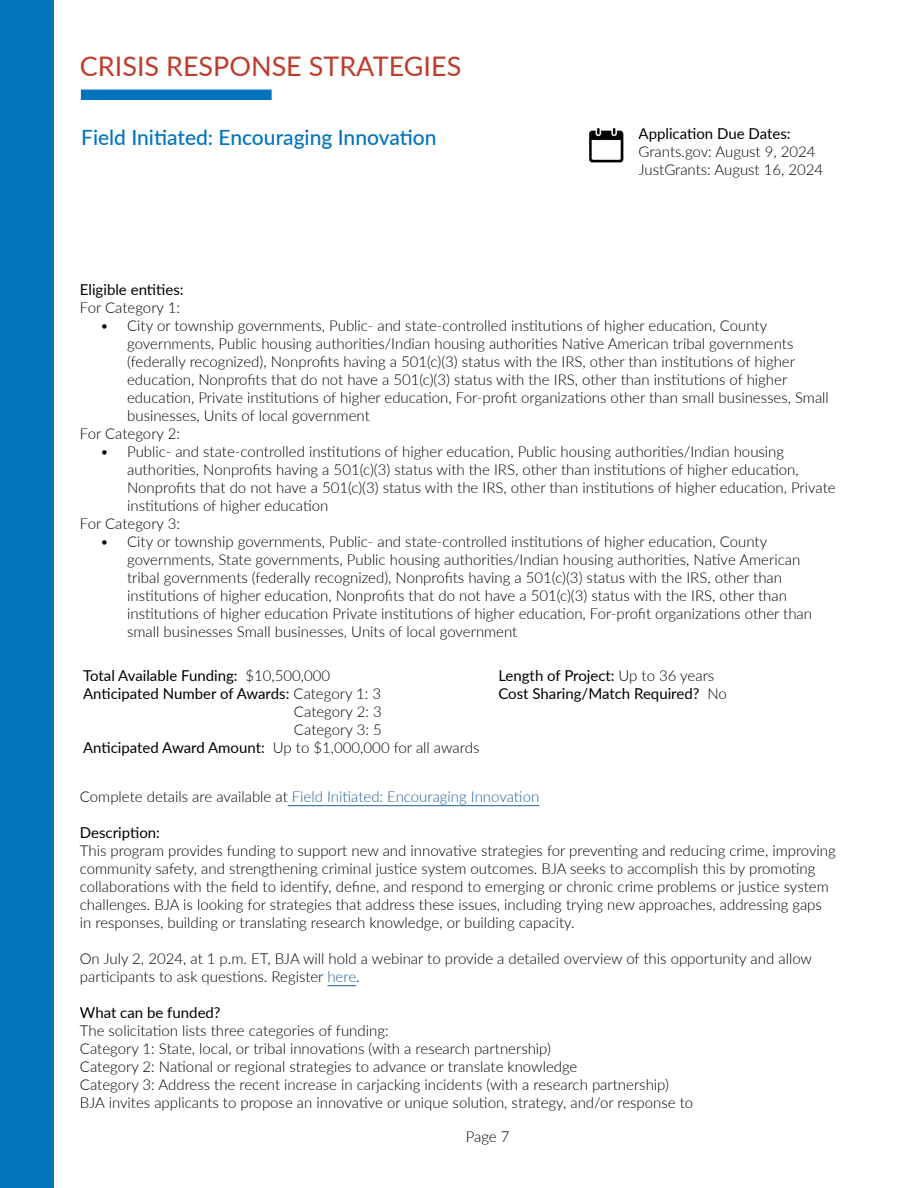
<style>
.page{position:relative;width:918px;height:1188px;background:#fff}
.page>*{position:absolute;margin:0;border:0;box-sizing:border-box;transform-origin:0 0}
.t1{font:27px "Lato";color:#c03c2a}
.t2{font:500 21px "Lato";color:#0274be}
.t3{font:300 15px/18px "Lato";color:#000}
.t4{font:15px/18px "Lato";color:#000}
.t5{font:300 15px "Lato";color:#215e9e}
.s1{font-weight:300}
.s2{font-weight:400}
.s3{color:#000}
.s4{color:#215e9e}
</style>
<div class="page">
<div style="left:0;top:0;width:54px;height:1188px;background:#0274be"></div>
<div style="left:81px;top:90px;width:191px;height:10px;background:#0274be"></div>
<img style="left:589px;top:127px;width:35px;height:36px">
<hr style="left:288px;top:805px;width:251px;height:1px;background:#215e9e">
<svg style="left:327px;top:985px;width:29px;height:1px"></svg>
<h1 class="t1" style="left:80px;top:47px;width:383px">CRISIS RESPONSE STRATEGIES</h1>
<h2 class="t2" style="left:81px;top:123px;width:357px">Field Initiated: Encouraging Innovation</h2>
<p class="t4" style="left:639px;top:124px;width:154px">Application Due Dates:</p>
<p class="t3" style="left:639px;top:142px;width:186px">Grants.gov: August 9, 2024<br>JustGrants: August 16, 2024</p>
<p class="t4" style="left:80px;top:280px;width:105px">Eligible entities:</p>
<p class="t3" style="left:80px;top:298px;width:102px">For Category 1:</p>
<p class="t3" style="left:100px;top:316px;width:669px">• City or township governments, Public- and state-controlled institutions of higher education, County</p>
<p class="t3" style="left:127px;top:334px;width:668px">governments, Public housing authorities/Indian housing authorities Native American tribal governments</p>
<p class="t3" style="left:127px;top:352px;width:669px">(federally recognized), Nonprofits having a 501(c)(3) status with the IRS, other than institutions of higher</p>
<p class="t3" style="left:127px;top:370px;width:662px">education, Nonprofits that do not have a 501(c)(3) status with the IRS, other than institutions of higher</p>
<p class="t3" style="left:127px;top:388px;width:703px">education, Private institutions of higher education, For-profit organizations other than small businesses, Small</p>
<p class="t3" style="left:127px;top:406px;width:244px">businesses, Units of local government</p>
<p class="t3" style="left:80px;top:424px;width:102px">For Category 2:</p>
<p class="t3" style="left:100px;top:442px;width:686px">• Public- and state-controlled institutions of higher education, Public housing authorities/Indian housing</p>
<p class="t3" style="left:127px;top:460px;width:673px">authorities, Nonprofits having a 501(c)(3) status with the IRS, other than institutions of higher education,</p>
<p class="t3" style="left:127px;top:478px;width:710px">Nonprofits that do not have a 501(c)(3) status with the IRS, other than institutions of higher education, Private</p>
<p class="t3" style="left:127px;top:496px;width:203px">institutions of higher education</p>
<p class="t3" style="left:80px;top:514px;width:102px">For Category 3:</p>
<p class="t3" style="left:127px;top:532px;width:686px;text-indent:-27px">• City or township governments, Public- and state-controlled institutions of higher education, County governments, State governments, Public housing authorities/Indian housing authorities, Native American tribal governments (federally recognized), Nonprofits having a 501(c)(3) status with the IRS, other than institutions of higher education, Nonprofits that do not have a 501(c)(3) status with the IRS, other than institutions of higher education Private institutions of higher education, For-profit organizations other than small businesses Small businesses, Units of local government</p>
<p class="t4" style="left:83px;top:666px;width:249px">Total Available Funding: <span class="s1">$10,500,000</span></p>
<p class="t4" style="left:83px;top:684px;width:300px">Anticipated Number of Awards: <span class="s1">Category 1: 3</span></p>
<p class="t3" style="left:294px;top:702px;width:89px">Category 2: 3</p>
<p class="t3" style="left:294px;top:720px;width:89px">Category 3: 5</p>
<p class="t3" style="left:83px;top:738px;width:398px"><span class="s2">Anticipated Award Amount:</span> Up to $1,000,000 for all awards</p>
<p class="t5" style="left:80px;top:786px;width:461px"><span class="s3">Complete details are available at</span> Field Initiated: Encouraging Innovation</p>
<p class="t4" style="left:80px;top:823px;width:82px">Description:</p>
<p class="t3" style="left:80px;top:841px;width:757px">This program provides funding to support new and innovative strategies for preventing and reducing crime, improving community safety, and strengthening criminal justice system outcomes. BJA seeks to accomplish this by promoting collaborations with the field to identify, define, and respond to emerging or chronic crime problems or justice system challenges. BJA is looking for strategies that address these issues, including trying new approaches, addressing gaps in responses, building or translating research knowledge, or building capacity.</p>
<p class="t3" style="left:80px;top:949px;width:734px">On July 2, 2024, at 1 p.m. ET, BJA will hold a webinar to provide a detailed overview of this opportunity and allow participants to ask questions. Register <span class="s4">here</span>.</p>
<p class="t4" style="left:80px;top:1003px;width:142px">What can be funded?</p>
<p class="t3" style="left:80px;top:1021px;width:615px">The solicitation lists three categories of funding:<br>Category 1: State, local, or tribal innovations (with a research partnership)<br>Category 2: National or regional strategies to advance or translate knowledge<br>Category 3: Address the recent increase in carjacking incidents (with a research partnership)<br>BJA invites applicants to propose an innovative or unique solution, strategy, and/or response to</p>
<p class="t4" style="left:498px;top:666px;width:230px">Length of Project: <span class="s1">Up to 36 years<br></span>Cost Sharing/Match Required? <span class="s1">No</span></p>
<p class="t3" style="left:466px;top:1127px;width:45px">Page 7</p>
</div>
